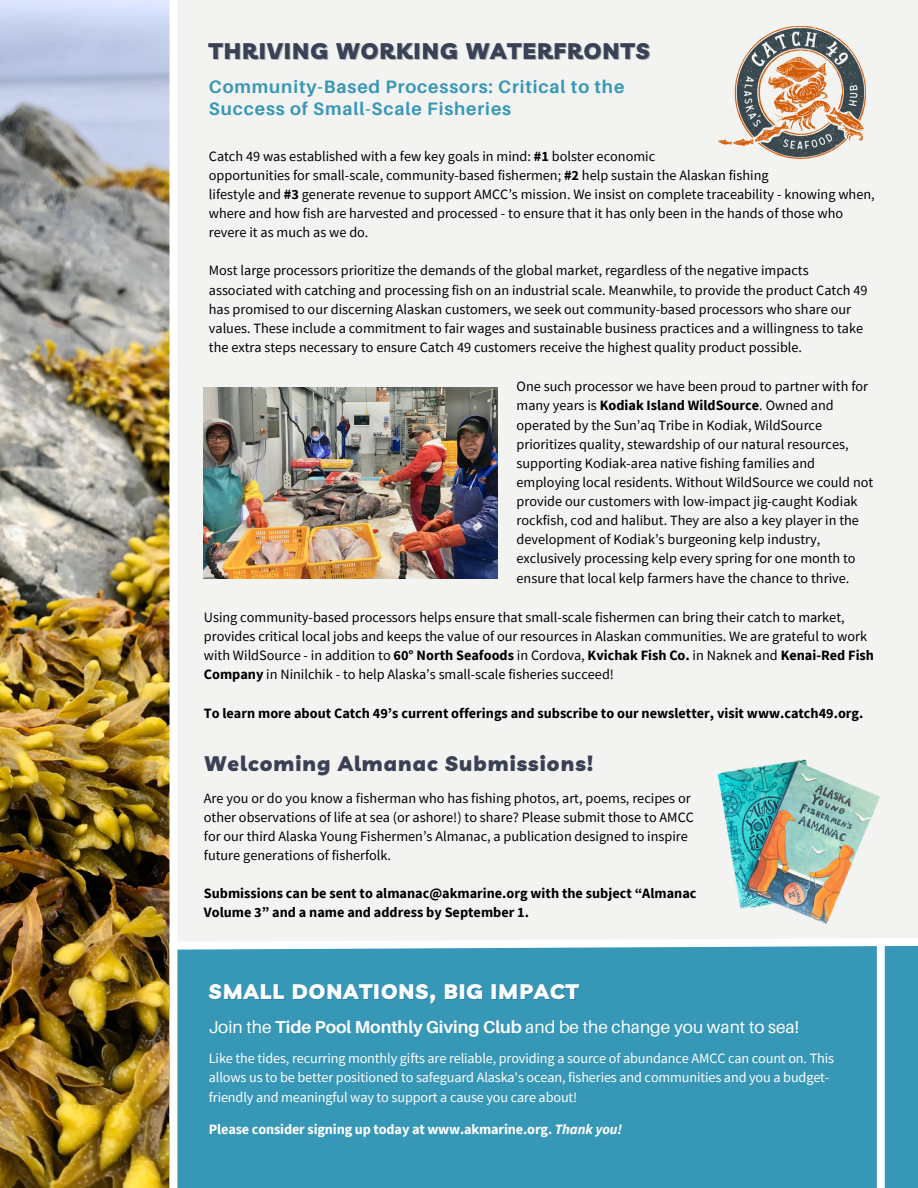
<style>
.page{position:relative;width:918px;height:1188px;background:#f3f3f1}
.page>*{position:absolute;margin:0;border:0;box-sizing:border-box;transform-origin:0 0}
.t1{font:900 22.5px "Livvic";letter-spacing:.05em;color:#3a4154}
.t2{font:900 21px "Livvic";letter-spacing:.05em;color:#3a4154}
.t3{font:900 21px "Livvic";letter-spacing:.05em;color:#fff}
.t4{font:700 18px/21.3px "Aileron";letter-spacing:.05em;color:#3697b7}
.t5{font:17.25px "Aileron";color:#fff}
.t6{font:14.25px/19.2px "Source Sans Pro";color:#000}
.t7{font:14.25px/19.2px "Source Sans Pro";letter-spacing:-.01em;color:#fff}
.t8{font:700 14.25px/19.2px "Source Sans Pro";color:#000}
.t9{font:700 14.25px "Source Sans Pro";letter-spacing:-.01em;color:#fff}
.s1{font-weight:700}
.s2{font-style:italic}
</style>
<div class="page">
<img style="left:0;top:0;width:170px;height:1188px">
<img style="left:718px;top:27px;width:148px;height:131px">
<div style="left:170px;top:944px;width:748px;height:244px;background:#3697b7"></div>
<div style="left:170px;top:0;width:7px;height:1188px;background:#fff"></div>
<div style="left:877px;top:944px;width:8px;height:244px;background:#fff"></div>
<svg style="left:162px;top:934px;width:756px;height:20px"></svg>
<img style="left:717px;top:759px;width:163px;height:165px">
<img style="left:204px;top:388px;width:293px;height:190px">
<p class="t1" style="left:209px;top:36px;width:442px">THRIVING WORKING WATERFRONTS</p>
<p class="t4" style="left:209px;top:76px;width:417px">Community-Based Processors: Critical to the<br>Success of Small-Scale Fisheries</p>
<p class="t6" style="left:209px;top:146px;width:448px">Catch 49 was established with a few key goals in mind: <span class="s1">#1</span> bolster economic</p>
<p class="t6" style="left:209px;top:165px;width:561px">opportunities for small-scale, community-based fishermen; <span class="s1">#2</span> help sustain the Alaskan fishing</p>
<p class="t6" style="left:209px;top:184px;width:667px">lifestyle and <span class="s1">#3</span> generate revenue to support AMCC’s mission. We insist on complete traceability - knowing when, where and how fish are harvested and processed - to ensure that it has only been in the hands of those who revere it as much as we do.</p>
<p class="t6" style="left:209px;top:261px;width:660px">Most large processors prioritize the demands of the global market, regardless of the negative impacts associated with catching and processing fish on an industrial scale. Meanwhile, to provide the product Catch 49 has promised to our discerning Alaskan customers, we seek out community-based processors who share our values. These include a commitment to fair wages and sustainable business practices and a willingness to take the extra steps necessary to ensure Catch 49 customers receive the highest quality product possible.</p>
<p class="t6" style="left:517px;top:377px;width:358px">One such processor we have been proud to partner with for many years is <span class="s1">Kodiak Island WildSource</span>. Owned and operated by the Sun’aq Tribe in Kodiak, WildSource prioritizes quality, stewardship of our natural resources, supporting Kodiak-area native fishing families and employing local residents. Without WildSource we could not provide our customers with low-impact jig-caught Kodiak rockfish, cod and halibut. They are also a key player in the development of Kodiak’s burgeoning kelp industry, exclusively processing kelp every spring for one month to ensure that local kelp farmers have the chance to thrive.</p>
<p class="t6" style="left:204px;top:607px;width:672px">Using community-based processors helps ensure that small-scale fishermen can bring their catch to market, provides critical local jobs and keeps the value of our resources in Alaskan communities. We are grateful to work with WildSource - in addition to <span class="s1">60° North Seafoods</span> in Cordova, <span class="s1">Kvichak Fish Co.</span> in Naknek and <span class="s1">Kenai-Red Fish Company</span> in Ninilchik - to help Alaska’s small-scale fisheries succeed!</p>
<p class="t8" style="left:204px;top:703px;width:661px">To learn more about Catch 49’s current offerings and subscribe to our newsletter, visit www.catch49.org.</p>
<p class="t2" style="left:205px;top:750px;width:390px">Welcoming Almanac Submissions!</p>
<p class="t6" style="left:204px;top:788px;width:492px">Are you or do you know a fisherman who has fishing photos, art, poems, recipes or other observations of life at sea (or ashore!) to share? Please submit those to AMCC for our third Alaska Young Fishermen’s Almanac, a publication designed to inspire future generations of fisherfolk.</p>
<p class="t8" style="left:204px;top:884px;width:494px">Submissions can be sent to almanac@akmarine.org with the subject “Almanac<br>Volume 3” and a name and address by September 1.</p>
<p class="t3" style="left:209px;top:978px;width:371px">SMALL DONATIONS, BIG IMPACT</p>
<p class="t5" style="left:209px;top:1016px;width:592px">Join the <span class="s1">Tide Pool Monthly Giving Club</span> and be the change you want to sea!</p>
<p class="t7" style="left:209px;top:1049px;width:627px">Like the tides, recurring monthly gifts are reliable, providing a source of abundance AMCC can count on. This allows us to be better positioned to safeguard Alaska's ocean, fisheries and communities and you a budget&shy;friendly and meaningful way to support a cause you care about!</p>
<p class="t9" style="left:209px;top:1120px;width:415px">Please consider signing up today at www.akmarine.org. <span class="s2">Thank you!</span></p>
</div>
